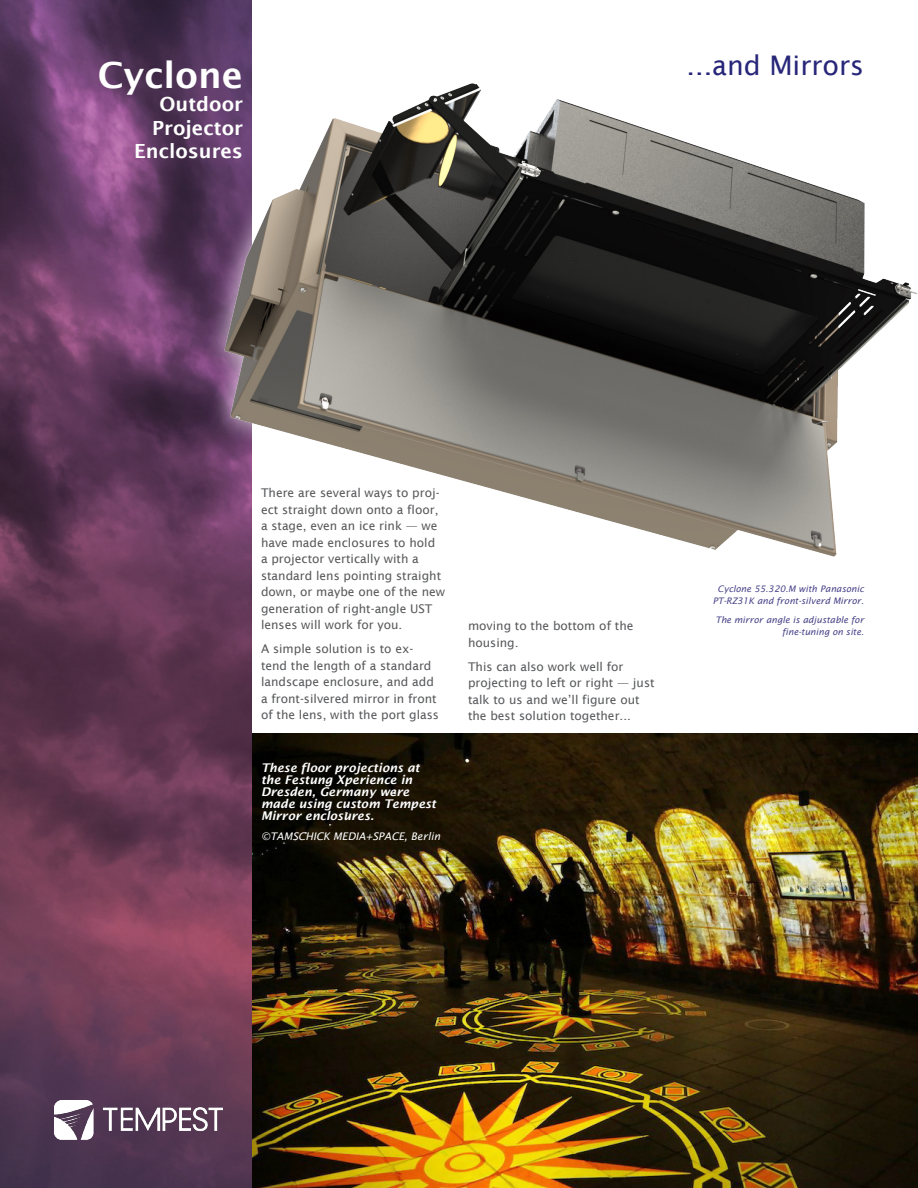
<style>
.page{position:relative;width:918px;height:1188px;background:#fff}
.page>*{position:absolute;margin:0;border:0;box-sizing:border-box;transform-origin:0 0}
.t1{font:600 36px "Lucida Sans";color:#fff}
.t2{font:27px "Lucida Sans";color:#272679}
.t3{font:600 19.5px "Lucida Sans";color:#fff}
.t4{font:12px/16.5px "Lucida Sans";color:#57585a}
.t5{font:italic 600 12px/12px "Lucida Sans";color:#fff}
.t6{font:italic 10.5px "Lucida Sans";color:#fff}
.t7{font:italic 9px/12px "Lucida Sans";color:#4a458a;text-align:center}
</style>
<div class="page">
<img style="left:0;top:0;width:252px;height:1188px">
<img style="left:55px;top:1100px;width:167px;height:44px">
<div style="left:203px;top:62px;width:715px;height:516px;background:#fff"></div>
<img style="left:173px;top:74px;width:744px;height:524px">
<img style="left:252px;top:734px;width:666px;height:454px">
<p class="t1" style="left:98px;top:55px;width:147px">Cyclone</p>
<p class="t3" style="left:160px;top:93px;width:85px">Outdoor</p>
<p class="t3" style="left:152px;top:117px;width:92px">Projector</p>
<p class="t3" style="left:134px;top:140px;width:110px">Enclosures</p>
<p class="t2" style="left:687px;top:50px;width:179px">...and Mirrors</p>
<p class="t4" style="left:261px;top:484px;width:186px">There are several ways to proj&shy;ect straight down onto a floor, a stage, even an ice rink — we have made enclosures to hold<br>a projector vertically with a standard lens pointing straight down, or maybe one of the new generation of right-angle UST lenses will work for you.</p>
<p class="t4" style="left:261px;top:640px;width:180px">A simple solution is to ex&shy;tend the length of a standard landscape enclosure, and add a front-silvered mirror in front of the lens, with the port glass</p>
<p class="t5" style="left:261px;top:762px;width:177px">These floor projections at the Festung Xperience in<br>Dresden, Germany were made using custom Tempest<br>Mirror enclosures.</p>
<p class="t6" style="left:261px;top:830px;width:181px">©TAMSCHICK MEDIA+SPACE, Berlin</p>
<p class="t4" style="left:468px;top:618px;width:167px">moving to the bottom of the</p>
<p class="t4" style="left:468px;top:634px;width:52px">housing.</p>
<p class="t4" style="left:468px;top:658px;width:188px">This can also work well for projecting to left or right — just talk to us and we’ll figure out the best solution together...</p>
<p class="t7" style="left:713px;top:583px;width:153px">Cyclone 55.320.M with Panasonic<br>PT-RZ31K and front-silverd Mirror.</p>
<p class="t7" style="left:715px;top:614px;width:150px">The mirror angle is adjustable for</p>
<p class="t7" style="left:782px;top:626px;width:83px">fine-tuning on site.</p>
</div>
